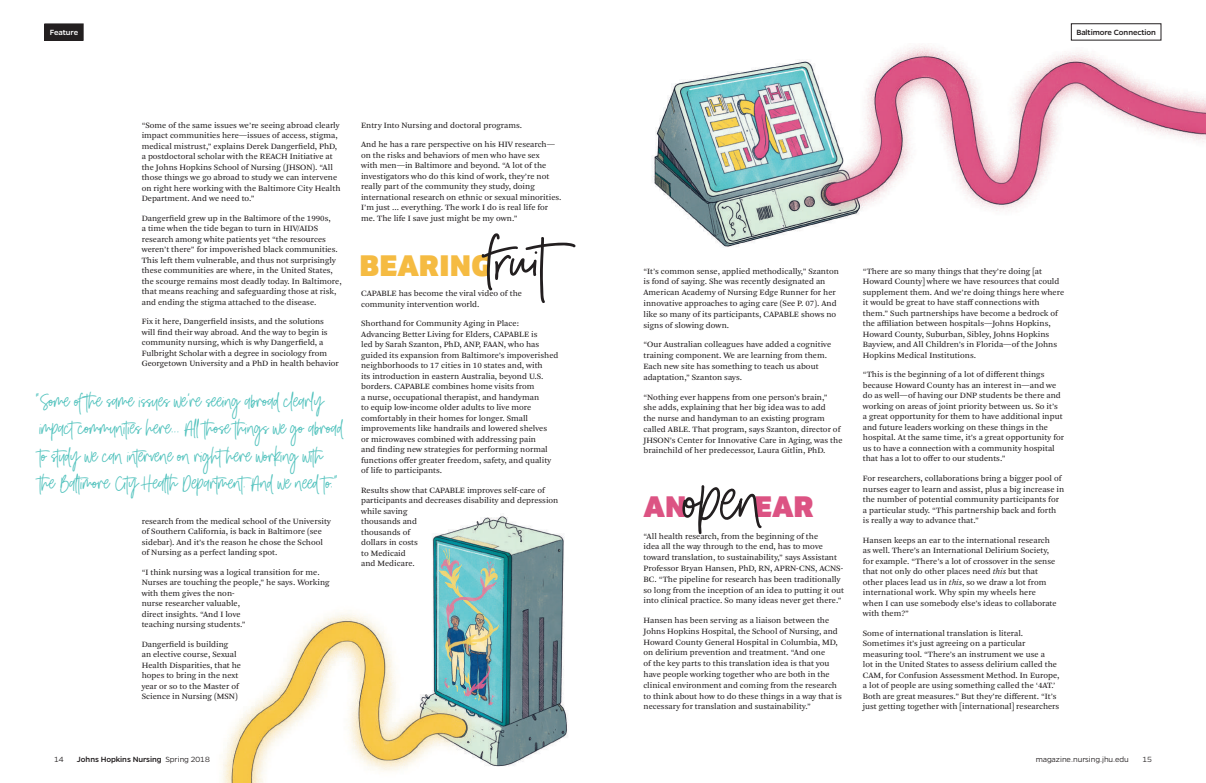
<style>
.page{position:relative;width:1206px;height:783px;background:#fff}
.page>*{position:absolute;margin:0;border:0;box-sizing:border-box;transform-origin:0 0}
.t1{font:900 29.6px "Gilam";letter-spacing:.01em;color:#f5bb42}
.t2{font:900 29.6px "Gilam";color:#dc5383}
.t3{font:18.9px/27.4px "Golden Youth Script";color:#51c2bd}
.t4{font:8.5px/10.5px "Arnhem Pro Blond";color:#231f20}
.t5{font:500 8.5px "Gentona";letter-spacing:-.01em;color:#231f20}
.t6{font:300 8.5px "Gentona";letter-spacing:-.005em;color:#231f20}
.t7{font:500 8.5px "Gentona";letter-spacing:-.005em;color:#fff}
.s1{font-family:"Golden Youth Script Alt"}
.s2{font-style:italic}
.s3{font-weight:300}
</style>
<div class="page">
<div style="left:45px;top:24px;width:38px;height:16px;background:#231f20"></div>
<div style="left:44px;top:23px;width:40px;height:18px;border:1px solid #231f20"></div>
<img style="left:221px;top:516px;width:347px;height:267px">
<div style="left:1071px;top:23px;width:91px;height:18px;border:1px solid #231f20"></div>
<img style="left:653px;top:46px;width:553px;height:201px">
<svg style="left:481px;top:233px;width:95px;height:70px"></svg>
<svg style="left:682px;top:485px;width:80px;height:49px"></svg>
<p class="t7" style="left:50px;top:28px;width:30px">Feature</p>
<p class="t5" style="left:1076px;top:28px;width:81px">Baltimore Connection</p>
<p class="t4" style="left:142px;top:120px;width:200px">“Some of the same issues we’re seeing abroad clearly impact communities here—issues of access, stigma, medical mistrust,” explains Derek Dangerfield, PhD, a postdoctoral scholar with the REACH Initiative at the Johns Hopkins School of Nursing (JHSON). “All those things we go abroad to study we can intervene on right here working with the Baltimore City Health Department. And we need to.”</p>
<p class="t4" style="left:142px;top:213px;width:201px">Dangerfield grew up in the Baltimore of the 1990s,<br>a time when the tide began to turn in HIV/AIDS research among white patients yet “the resources weren’t there” for impoverished black communities.<br>This left them vulnerable, and thus not surprisingly these communities are where, in the United States, the scourge remains most deadly today. In Baltimore, that means reaching and safeguarding those at risk, and ending the stigma attached to the disease.</p>
<p class="t4" style="left:142px;top:317px;width:199px">Fix it here, Dangerfield insists, and the solutions will find their way abroad. And the way to begin is community nursing, which is why Dangerfield, a Fulbright Scholar with a degree in sociology from Georgetown University and a PhD in health behavior</p>
<h2 class="t3" style="left:36px;top:387px;width:309px">“Some o<span class="s1">f t</span>he same issues we’re seeing abroad clearly impac<span class="s1">t</span>communi<span class="s1">t</span>ies here... All <span class="s1">t</span>hose <span class="s1">t</span>hings we go abroad <span class="s1">t</span>o s<span class="s1">t</span>udy we can in<span class="s1">t</span>ervene on righ<span class="s1">t</span>here working wi<span class="s1">t</span>h <span class="s1">t</span>he Bal<span class="s1">t</span>imore Ci<span class="s1">t</span>y Heal<span class="s1">t</span>h Depar<span class="s1">t</span>men<span class="s1">t</span>. And we need <span class="s1">t</span>o.”</h2>
<p class="t4" style="left:142px;top:516px;width:191px">research from the medical school of the University of Southern California, is back in Baltimore (see sidebar). And it’s the reason he chose the School of Nursing as a perfect landing spot.</p>
<p class="t4" style="left:142px;top:567px;width:189px">“I think nursing was a logical transition for me.<br>Nurses are touching the people,” he says. Working with them gives the non-<br>nurse researcher valuable,<br>direct insights. “And I love<br>teaching nursing students.”</p>
<p class="t4" style="left:142px;top:639px;width:101px">Dangerfield is building<br>an elective course, Sexual<br>Health Disparities, that he hopes to bring in the next year or so to the Master of<br>Science in Nursing (MSN)</p>
<p class="t4" style="left:361px;top:120px;width:162px">Entry Into Nursing and doctoral programs.</p>
<p class="t4" style="left:361px;top:140px;width:202px">And he has a rare perspective on his HIV research— on the risks and behaviors of men who have sex<br>with men—in Baltimore and beyond. “A lot of the investigators who do this kind of work, they’re not really part of the community they study, doing international research on ethnic or sexual minorities.<br>I’m just … everything. The work I do is real life for me. The life I save just might be my own.”</p>
<h1 class="t1" style="left:359px;top:244px;width:132px">BEARING</h1>
<p class="t4" style="left:361px;top:289px;width:162px">CAPABLE has become the viral video of the community intervention world.</p>
<p class="t4" style="left:361px;top:319px;width:199px">Shorthand for Community Aging in Place:<br>Advancing Better Living for Elders, CAPABLE is<br>led by Sarah Szanton, PhD, ANP, FAAN, who has guided its expansion from Baltimore’s impoverished neighborhoods to 17 cities in 10 states and, with<br>its introduction in eastern Australia, beyond U.S. borders. CAPABLE combines home visits from<br>a nurse, occupational therapist, and handyman<br>to equip low-income older adults to live more comfortably in their homes for longer. Small improvements like handrails and lowered shelves<br>or microwaves combined with addressing pain<br>and finding new strategies for performing normal functions offer greater freedom, safety, and quality of life to participants.</p>
<p class="t4" style="left:361px;top:485px;width:199px">Results show that CAPABLE improves self-care of participants and decreases disability and depression while saving<br>thousands and<br>thousands of<br>dollars in costs<br>to Medicaid<br>and Medicare.</p>
<p class="t4" style="left:644px;top:266px;width:197px;line-height:10.8px">“It’s common sense, applied methodically,” Szanton is fond of saying. She was recently designated an American Academy of Nursing Edge Runner for her innovative approaches to aging care (See P. 07). And like so many of its participants, CAPABLE shows no signs of slowing down.</p>
<p class="t4" style="left:644px;top:339px;width:189px;line-height:10.8px">“Our Australian colleagues have added a cognitive training component. We are learning from them.<br>Each new site has something to teach us about adaptation,” Szanton says.</p>
<p class="t4" style="left:644px;top:392px;width:201px;line-height:10.8px">“Nothing ever happens from one person’s brain,” she adds, explaining that her big idea was to add<br>the nurse and handyman to an existing program called ABLE. That program, says Szanton, director of JHSON’s Center for Innovative Care in Aging, was the brainchild of her predecessor, Laura Gitlin, PhD.</p>
<h1 class="t2" style="left:644px;top:485px;width:44px">AN</h1>
<h1 class="t2" style="left:754px;top:485px;width:61px">EAR</h1>
<p class="t4" style="left:644px;top:531px;width:202px;line-height:10.8px">“All health research, from the beginning of the<br>idea all the way through to the end, has to move toward translation, to sustainability,” says Assistant Professor Bryan Hansen, PhD, RN, APRN-CNS, ACNS-BC. “The pipeline for research has been traditionally so long from the inception of an idea to putting it out into clinical practice. So many ideas never get there.”</p>
<p class="t4" style="left:644px;top:615px;width:200px;line-height:10.8px">Hansen has been serving as a liaison between the Johns Hopkins Hospital, the School of Nursing, and Howard County General Hospital in Columbia, MD, on delirium prevention and treatment. “And one<br>of the key parts to this translation idea is that you have people working together who are both in the clinical environment and coming from the research to think about how to do these things in a way that is necessary for translation and sustainability.”</p>
<p class="t4" style="left:863px;top:266px;width:203px">“There are so many things that they’re doing [at Howard County] where we have resources that could supplement them. And we’re doing things here where it would be great to have staff connections with them.” Such partnerships have become a bedrock of the affiliation between hospitals—Johns Hopkins, Howard County, Suburban, Sibley, Johns Hopkins Bayview, and All Children’s in Florida—of the Johns Hopkins Medical Institutions.</p>
<p class="t4" style="left:863px;top:369px;width:203px">“This is the beginning of a lot of different things because Howard County has an interest in—and we do as well—of having our DNP students be there and working on areas of joint priority between us. So it’s a great opportunity for them to have additional input and future leaders working on these things in the hospital. At the same time, it’s a great opportunity for us to have a connection with a community hospital that has a lot to offer to our students.”</p>
<p class="t4" style="left:863px;top:473px;width:203px">For researchers, collaborations bring a bigger pool of nurses eager to learn and assist, plus a big increase in the number of potential community participants for a particular study. “This partnership back and forth is really a way to advance that.”</p>
<p class="t4" style="left:863px;top:535px;width:195px">Hansen keeps an ear to the international research as well. There’s an International Delirium Society, for example. “There’s a lot of crossover in the sense that not only do other places need <span class="s2">this</span> but that other places lead us in <span class="s2">this</span>, so we draw a lot from international work. Why spin my wheels here when I can use somebody else’s ideas to collaborate with them?”</p>
<p class="t4" style="left:863px;top:628px;width:198px">Some of international translation is literal.<br>Sometimes it’s just agreeing on a particular measuring tool. “There’s an instrument we use a<br>lot in the United States to assess delirium called the CAM, for Confusion Assessment Method. In Europe, a lot of people are using something called the ‘4AT.’ Both are great measures.” But they’re different. “It’s just getting together with [international] researchers</p>
<p class="t6" style="left:54px;top:755px;width:11px">14</p>
<p class="t5" style="left:77px;top:755px;width:134px">Johns Hopkins Nursing <span class="s3">Spring 2018</span></p>
<p class="t6" style="left:1036px;top:755px;width:95px">magazine.nursing.jhu.edu</p>
<p class="t6" style="left:1143px;top:755px;width:11px">15</p>
</div>
